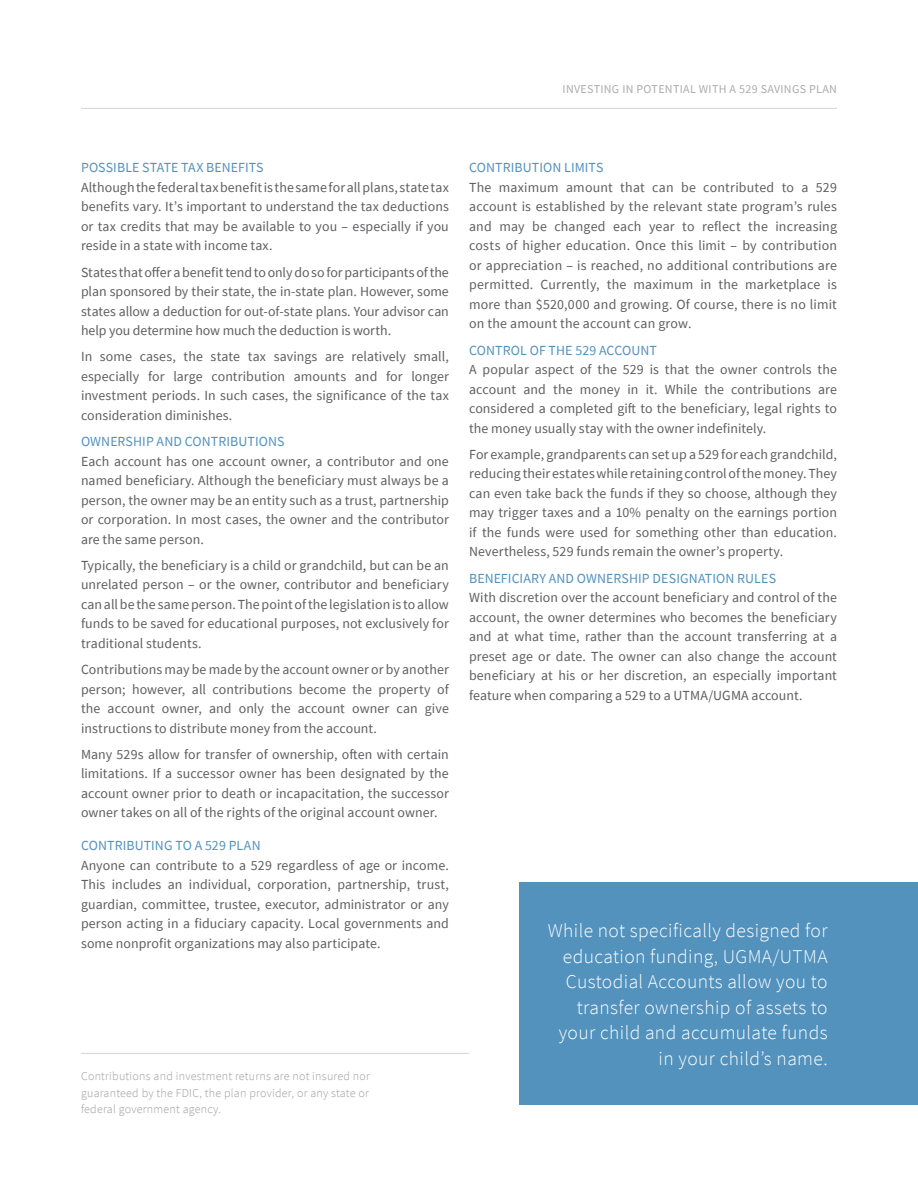
<style>
.page{position:relative;width:918px;height:1188px;background:#fff}
.page>*{position:absolute;margin:0;border:0;box-sizing:border-box;transform-origin:0 0}
.Callout{font:300 19.5px/25.5px "Source Sans Pro";letter-spacing:.02em;color:#fff;text-align:right}
.Body_Copy{font:13.8px/19.5px "Source Sans Pro";letter-spacing:.005em;color:#5f5f62;text-align:justify}
.Second_Tier_Sub{font:13.8px "Source Sans Pro";letter-spacing:.005em;color:#5292bd}
.Disclosure{font:300 12px/16.5px "Source Sans Pro";letter-spacing:.02em;color:#9b9ca0;text-align:justify}
.t1{font:12px "Source Sans Pro";letter-spacing:.025em;color:#abacb0}
</style>
<div class="page">
<hr style="left:81px;top:108px;width:756px;height:1px;background:#d3d4d6">
<hr style="left:81px;top:1053px;width:388px;height:1px;background:#d3d4d6">
<div style="left:520px;top:882px;width:398px;height:223px;background:#5292bd"></div>
<p class="t1" style="left:563px;top:82px;width:276px">INVESTING IN POTENTIAL WITH A 529 SAVINGS PLAN</p>
<p class="Second_Tier_Sub" style="left:81px;top:159px;width:184px">POSSIBLE STATE TAX BENEFITS</p>
<p class="Body_Copy" style="left:81px;top:177px;width:369px">Although the federal tax benefit is the same for all plans, state tax benefits vary. It’s important to understand the tax deductions or tax credits that may be available to you – especially if you reside in a state with income tax.</p>
<p class="Body_Copy" style="left:81px;top:262px;width:369px">States that offer a benefit tend to only do so for participants of the plan sponsored by their state, the in-state plan. However, some states allow a deduction for out-of-state plans. Your advisor can help you determine how much the deduction is worth.</p>
<p class="Body_Copy" style="left:81px;top:347px;width:369px">In some cases, the state tax savings are relatively small, especially for large contribution amounts and for longer investment periods. In such cases, the significance of the tax consideration diminishes.</p>
<p class="Second_Tier_Sub" style="left:81px;top:433px;width:205px">OWNERSHIP AND CONTRIBUTIONS</p>
<p class="Body_Copy" style="left:81px;top:451px;width:369px">Each account has one account owner, a contributor and one named beneficiary. Although the beneficiary must always be a person, the owner may be an entity such as a trust, partnership or corporation. In most cases, the owner and the contributor are the same person.</p>
<p class="Body_Copy" style="left:81px;top:555px;width:369px">Typically, the beneficiary is a child or grandchild, but can be an unrelated person – or the owner, contributor and beneficiary can all be the same person. The point of the legislation is to allow funds to be saved for educational purposes, not exclusively for traditional students.</p>
<p class="Body_Copy" style="left:81px;top:660px;width:369px">Contributions may be made by the account owner or by another person; however, all contributions become the property of the account owner, and only the account owner can give instructions to distribute money from the account.</p>
<p class="Body_Copy" style="left:81px;top:744px;width:369px">Many 529s allow for transfer of ownership, often with certain limitations. If a successor owner has been designated by the account owner prior to death or incapacitation, the successor owner takes on all of the rights of the original account owner.</p>
<p class="Second_Tier_Sub" style="left:81px;top:837px;width:181px">CONTRIBUTING TO A 529 PLAN</p>
<p class="Body_Copy" style="left:81px;top:855px;width:369px">Anyone can contribute to a 529 regardless of age or income.<br>This includes an individual, corporation, partnership, trust, guardian, committee, trustee, executor, administrator or any person acting in a fiduciary capacity. Local governments and some nonprofit organizations may also participate.</p>
<p class="Disclosure" style="left:81px;top:1068px;width:291px">Contributions and investment returns are not insured nor guaranteed by the FDIC, the plan provider, or any state or federal government agency.</p>
<p class="Second_Tier_Sub" style="left:469px;top:159px;width:136px">CONTRIBUTION LIMITS</p>
<p class="Body_Copy" style="left:469px;top:177px;width:369px">The maximum amount that can be contributed to a 529 account is established by the relevant state program’s rules and may be changed each year to reflect the increasing costs of higher education. Once this limit – by contribution or appreciation – is reached, no additional contributions are permitted. Currently, the maximum in the marketplace is more than $520,000 and growing. Of course, there is no limit on the amount the account can grow.</p>
<p class="Second_Tier_Sub" style="left:469px;top:341px;width:189px">CONTROL OF THE 529 ACCOUNT</p>
<p class="Body_Copy" style="left:469px;top:360px;width:369px">A popular aspect of the 529 is that the owner controls the account and the money in it. While the contributions are considered a completed gift to the beneficiary, legal rights to the money usually stay with the owner indefinitely.</p>
<p class="Body_Copy" style="left:469px;top:444px;width:369px">For example, grandparents can set up a 529 for each grandchild, reducing their estates while retaining control of the money. They can even take back the funds if they so choose, although they may trigger taxes and a 10% penalty on the earnings portion if the funds were used for something other than education.<br>Nevertheless, 529 funds remain the owner’s property.</p>
<p class="Second_Tier_Sub" style="left:469px;top:569px;width:308px">BENEFICIARY AND OWNERSHIP DESIGNATION RULES</p>
<p class="Body_Copy" style="left:469px;top:588px;width:369px">With discretion over the account beneficiary and control of the account, the owner determines who becomes the beneficiary and at what time, rather than the account transferring at a preset age or date. The owner can also change the account beneficiary at his or her discretion, an especially important feature when comparing a 529 to a UTMA/UGMA account.</p>
<p class="Callout" style="left:548px;top:918px;width:281px">While not specifically designed for education funding, UGMA/UTMA<br>Custodial Accounts allow you to transfer ownership of assets to your child and accumulate funds in your child’s name.</p>
</div>
